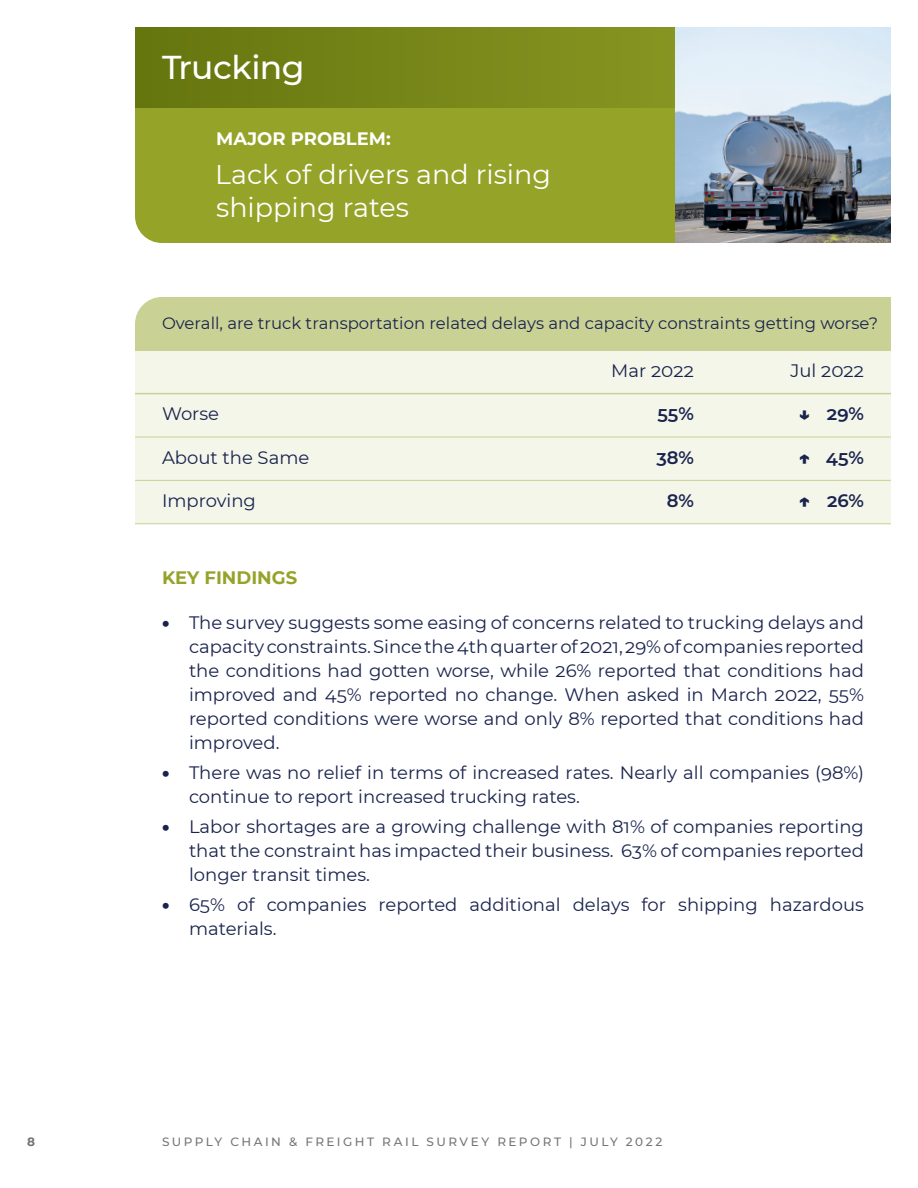
<style>
.page{position:relative;width:918px;height:1188px;background:#fff}
.page>*{position:absolute;margin:0;border:0;box-sizing:border-box;transform-origin:0 0}
.t1{font:500 33px "Montserrat";letter-spacing:-.015em;color:#fff}
.t2{font:27px/33px "Montserrat";color:#fff}
.t3{font:18px/24px "Montserrat";color:#19234d;text-align:justify}
.t4{font:600 18px "Montserrat";color:#19234d}
.t5{font:700 18px "Montserrat";color:#fff}
.t6{font:700 18px "Montserrat";color:#95a329}
.t7{font:900 18px "Montserrat";color:#19234d}
.t8{font:16.5px "Montserrat";color:#19234d}
.t9{font:500 12px "Montserrat";letter-spacing:.205em;color:#757575}
.t10{font:700 12px "Montserrat";color:#757575}
.s1{font-weight:900}
</style>
<div class="page">
<div style="left:135px;top:108px;width:540px;height:135px;background:#95a329"></div>
<svg style="left:135px;top:27px;width:540px;height:81px;background:#758517"></svg>
<img style="left:675px;top:27px;width:216px;height:216px">
<div style="left:135px;top:297px;width:756px;height:54px;background:#cad194"></div>
<div style="left:135px;top:351px;width:756px;height:172px;background:#f4f6ea"></div>
<hr style="left:135px;top:393px;width:756px;height:1px;background:#cad194">
<hr style="left:135px;top:437px;width:756px;height:1px;background:#cad194">
<hr style="left:135px;top:480px;width:756px;height:1px;background:#cad194">
<hr style="left:135px;top:523px;width:756px;height:1px;background:#cad194">
<p class="t1" style="left:162px;top:44px;width:144px">Trucking</p>
<p class="t5" style="left:216px;top:126px;width:176px">MAJOR PROBLEM:</p>
<p class="t2" style="left:215px;top:157px;width:337px">Lack of drivers and rising shipping rates</p>
<p class="t8" style="left:162px;top:312px;width:718px">Overall, are truck transportation related delays and capacity constraints getting worse?</p>
<p class="t3" style="left:162px;top:401px;width:59px">Worse</p>
<p class="t3" style="left:162px;top:445px;width:149px">About the Same</p>
<p class="t3" style="left:162px;top:488px;width:95px">Improving</p>
<p class="t3" style="left:611px;top:358px;width:84px">Mar 2022</p>
<p class="t4" style="left:657px;top:401px;width:38px">55%</p>
<p class="t4" style="left:656px;top:445px;width:39px">38%</p>
<p class="t4" style="left:667px;top:488px;width:29px">8%</p>
<p class="t3" style="left:790px;top:358px;width:75px">Jul 2022</p>
<p class="t7" style="left:799px;top:401px;width:12px">↓</p>
<p class="t4" style="left:827px;top:401px;width:39px">29%</p>
<p class="t7" style="left:799px;top:444px;width:12px">↑</p>
<p class="t7" style="left:799px;top:487px;width:12px">↑</p>
<p class="t4" style="left:826px;top:445px;width:40px">45%</p>
<p class="t4" style="left:827px;top:488px;width:38px">26%</p>
<p class="t6" style="left:162px;top:565px;width:137px">KEY FINDINGS</p>
<p class="t3" style="left:189px;top:610px;width:677px;text-indent:-27px"><span class="s1">•</span> The survey suggests some easing of concerns related to trucking delays and capacity constraints. Since the 4th quarter of 2021, 29% of companies reported the conditions had gotten worse, while 26% reported that conditions had improved and 45% reported no change. When asked in March 2022, 55% reported conditions were worse and only 8% reported that conditions had improved.</p>
<p class="t3" style="left:189px;top:760px;width:676px;text-indent:-27px"><span class="s1">•</span> There was no relief in terms of increased rates. Nearly all companies (98%) continue to report increased trucking rates.</p>
<p class="t3" style="left:189px;top:814px;width:676px;text-indent:-27px"><span class="s1">•</span> Labor shortages are a growing challenge with 81% of companies reporting that the constraint has impacted their business. 63% of companies reported longer transit times.</p>
<p class="t3" style="left:189px;top:892px;width:676px;text-indent:-27px"><span class="s1">•</span> 65% of companies reported additional delays for shipping hazardous materials.</p>
<p class="t10" style="left:27px;top:1133px;width:9px">8</p>
<p class="t9" style="left:162px;top:1133px;width:502px">SUPPLY CHAIN &amp; FREIGHT RAIL SURVEY REPORT | JULY 2022</p>
</div>
